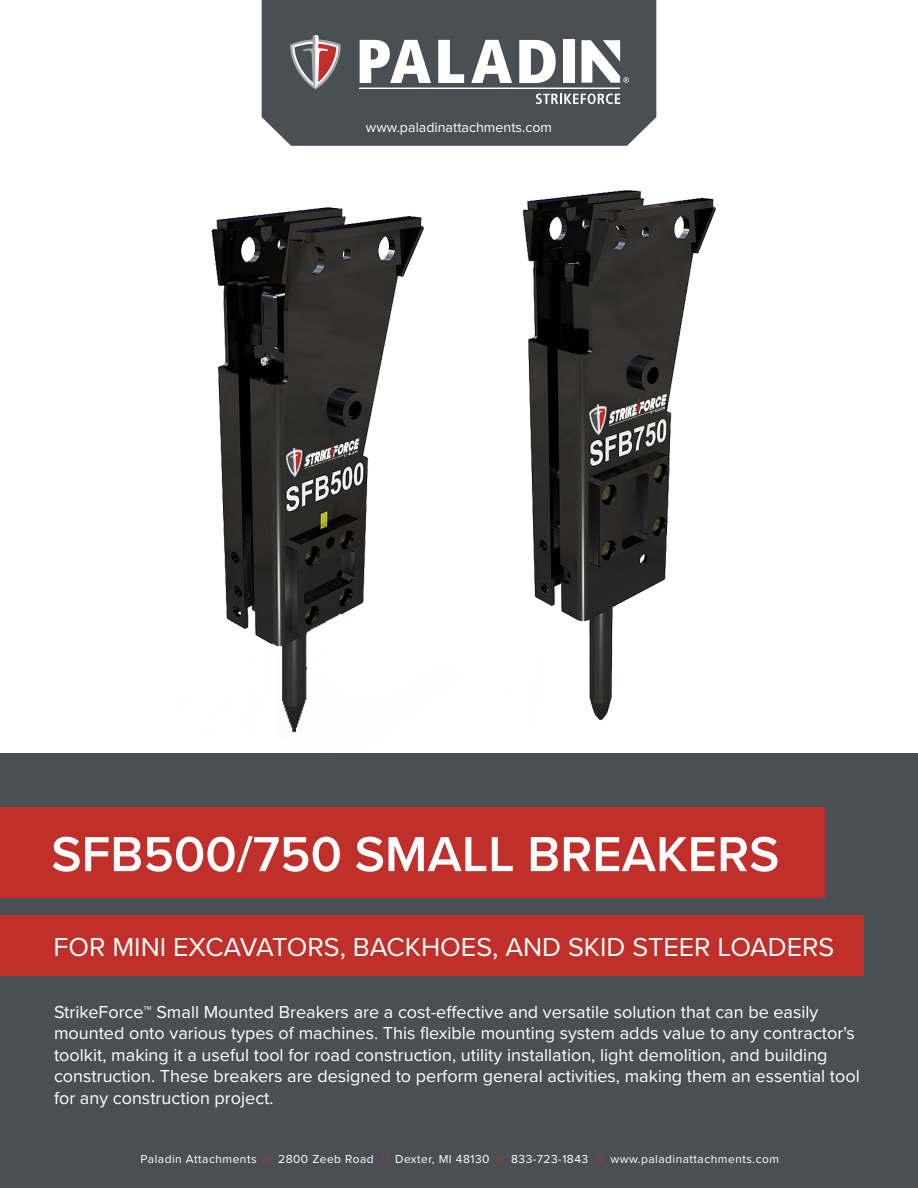
<style>
.page{position:relative;width:918px;height:1188px;background:#fff}
.page>*{position:absolute;margin:0;border:0;box-sizing:border-box;transform-origin:0 0}
.t1{font:600 51px "Proxima Nova";color:#fff}
.t2{font:27px "Proxima Nova";color:#fff}
.t3{font:18px/21.6px "Proxima Nova";color:#fff}
.t4{font:14.25px "Proxima Nova";color:#fff}
.t5{font:12px "Proxima Nova";letter-spacing:.04em;color:#fff}
.s1{color:#c12f2a}
</style>
<div class="page">
<div style="left:0;top:754px;width:918px;height:434px;background:#4a4f55"></div>
<div style="left:0;top:808px;width:824px;height:90px;background:#c12f2a"></div>
<div style="left:262px;top:0;width:394px;height:138px;background:#4a4f55"></div>
<svg style="left:290px;top:35px;width:51px;height:54px;background:#897578"></svg>
<svg style="left:360px;top:40px;width:71px;height:43px"></svg>
<svg style="left:438px;top:40px;width:26px;height:43px"></svg>
<svg style="left:471px;top:40px;width:41px;height:43px"></svg>
<svg style="left:519px;top:40px;width:37px;height:43px"></svg>
<div style="left:563px;top:40px;width:12px;height:43px;background:#fff"></div>
<svg style="left:536px;top:94px;width:84px;height:10px"></svg>
<hr style="left:360px;top:88px;width:260px;height:1px;background:#fff">
<svg style="left:582px;top:40px;width:47px;height:43px"></svg>
<div style="left:0;top:915px;width:864px;height:61px;background:#c12f2a"></div>
<img style="left:156px;top:138px;width:310px;height:670px">
<img style="left:466px;top:121px;width:297px;height:687px">
<p class="t4" style="left:366px;top:117px;width:188px">www.paladinattachments.com</p>
<p class="t1" style="left:51px;top:816px;width:730px">SFB500/750 SMALL BREAKERS</p>
<p class="t2" style="left:54px;top:927px;width:782px">FOR MINI EXCAVATORS, BACKHOES, AND SKID STEER LOADERS</p>
<p class="t3" style="left:54px;top:1000px;width:807px">StrikeForce™ Small Mounted Breakers are a cost-effective and versatile solution that can be easily mounted onto various types of machines. This flexible mounting system adds value to any contractor's toolkit, making it a useful tool for road construction, utility installation, light demolition, and building construction. These breakers are designed to perform general activities, making them an essential tool for any construction project.</p>
<p class="t5" style="left:141px;top:1150px;width:640px">Paladin Attachments <span class="s1">//</span> 2800 Zeeb Road <span class="s1">//</span> Dexter, MI 48130 <span class="s1">//</span> 833-723-1843 <span class="s1">//</span> www.paladinattachments.com</p>
</div>
